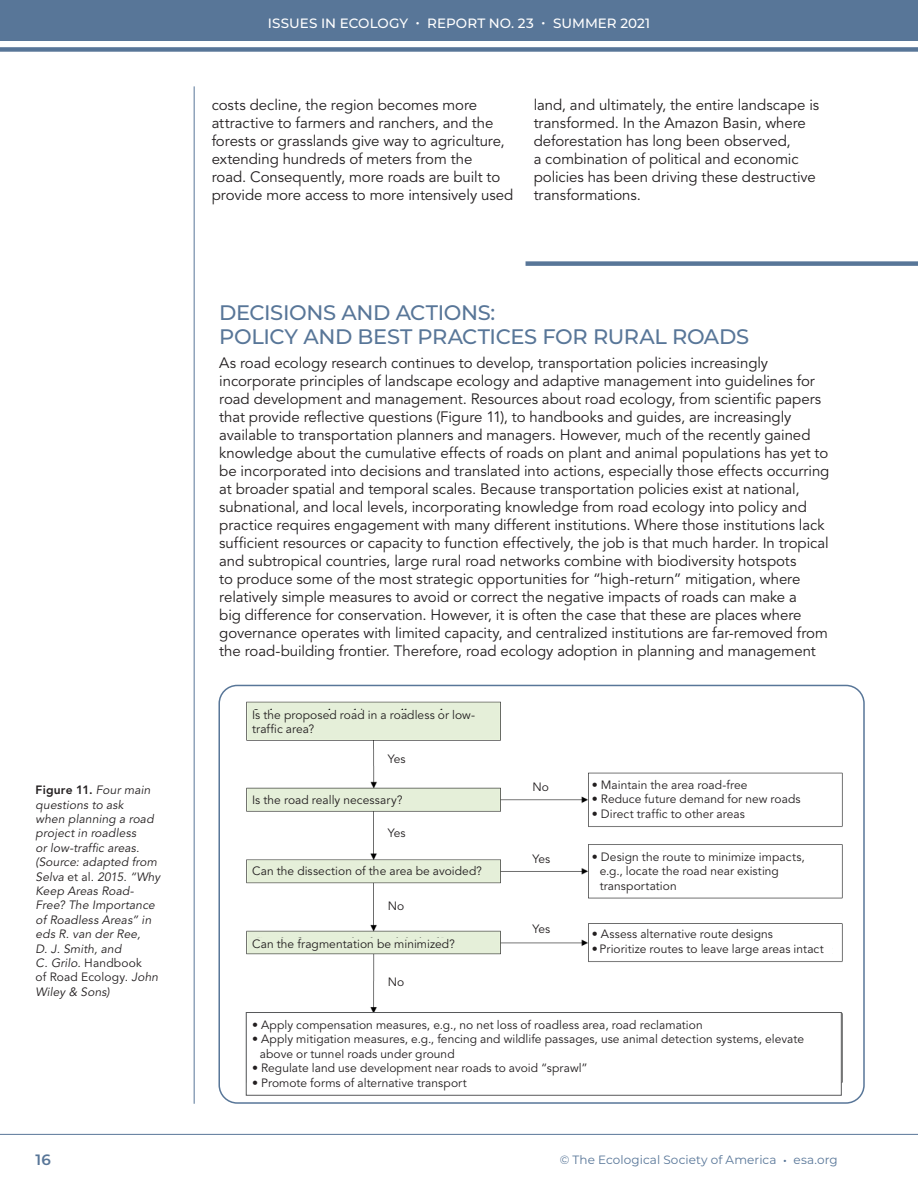
<style>
.page{position:relative;width:918px;height:1188px;background:#fff}
.page>*{position:absolute;margin:0;border:0;box-sizing:border-box;transform-origin:0 0}
.t1{font:500 21px "Montserrat";letter-spacing:-.015em;color:#587698}
.t2{font:15px/18px "Avenir LT Std";letter-spacing:-.005em;color:#231f20}
.t3{font:600 15px "Montserrat";color:#587698}
.t4{font:500 13.5px "Montserrat";letter-spacing:.005em;color:#fff}
.t5{font:12px/14.4px "Avenir LT Std";letter-spacing:.005em;color:#231f20}
.t6{font:italic 12px/14.4px "Avenir LT Std";letter-spacing:.01em;color:#231f20}
.t7{font:12px "Montserrat";letter-spacing:.005em;color:#587698}
.s1{font-weight:800;font-style:normal}
.s2{font-style:normal}
.s3{font-size:15px}
</style>
<div class="page">
<div style="left:0;top:0;width:918px;height:41px;background:#587698"></div>
<div style="left:0;top:47px;width:918px;height:5px;background:#587698"></div>
<hr style="left:0;top:1134px;width:918px;height:1px;background:#587698">
<img style="left:227px;top:688px;width:635px;height:404px">
<div style="left:218px;top:685px;width:647px;height:419px;border:2px solid #587698;border-radius:18px"></div>
<hr style="left:194px;top:86px;width:1px;height:1018px;background:#587698">
<div style="left:526px;top:261px;width:392px;height:5px;background:#587698"></div>
<div style="left:252px;top:710px;width:230px;height:25px;background:#e5efd9"></div>
<div style="left:252px;top:795px;width:230px;height:13px;background:#e5efd9"></div>
<div style="left:252px;top:866px;width:230px;height:13px;background:#e5efd9"></div>
<div style="left:252px;top:939px;width:230px;height:13px;background:#e5efd9"></div>
<div style="left:592px;top:780px;width:240px;height:44px;background:#fff"></div>
<div style="left:592px;top:852px;width:240px;height:42px;background:#fff"></div>
<div style="left:592px;top:929px;width:240px;height:31px;background:#fff"></div>
<div style="left:388px;top:754px;width:34px;height:13px;background:#fff"></div>
<div style="left:388px;top:828px;width:34px;height:13px;background:#fff"></div>
<div style="left:532px;top:854px;width:35px;height:13px;background:#fff"></div>
<div style="left:532px;top:924px;width:35px;height:13px;background:#fff"></div>
<div style="left:532px;top:782px;width:35px;height:13px;background:#fff"></div>
<div style="left:388px;top:901px;width:34px;height:13px;background:#fff"></div>
<div style="left:388px;top:977px;width:34px;height:13px;background:#fff"></div>
<div style="left:246px;top:1012px;width:596px;height:84px;background:#fff;border:1px solid #57585a"></div>
<p class="t4" style="left:268px;top:14px;width:384px">ISSUES IN ECOLOGY • REPORT NO. 23 • SUMMER 2021</p>
<p class="t2" style="left:212px;top:96px;width:303px">costs decline, the region becomes more attractive to farmers and ranchers, and the forests or grasslands give way to agriculture, extending hundreds of meters from the<br>road. Consequently, more roads are built to provide more access to more intensively used</p>
<p class="t2" style="left:534px;top:96px;width:287px">land, and ultimately, the entire landscape is transformed. In the Amazon Basin, where deforestation has long been observed,<br>a combination of political and economic policies has been driving these destructive transformations.</p>
<p class="t1" style="left:219px;top:298px;width:278px">DECISIONS AND ACTIONS:</p>
<p class="t1" style="left:219px;top:322px;width:531px">POLICY AND BEST PRACTICES FOR RURAL ROADS</p>
<p class="t2" style="left:219px;top:355px;width:612px">As road ecology research continues to develop, transportation policies increasingly incorporate principles of landscape ecology and adaptive management into guidelines for road development and management. Resources about road ecology, from scientific papers that provide reflective questions (Figure 11), to handbooks and guides, are increasingly available to transportation planners and managers. However, much of the recently gained knowledge about the cumulative effects of roads on plant and animal populations has yet to be incorporated into decisions and translated into actions, especially those effects occurring at broader spatial and temporal scales. Because transportation policies exist at national, subnational, and local levels, incorporating knowledge from road ecology into policy and practice requires engagement with many different institutions. Where those institutions lack sufficient resources or capacity to function effectively, the job is that much harder. In tropical and subtropical countries, large rural road networks combine with biodiversity hotspots<br>to produce some of the most strategic opportunities for “high-return” mitigation, where relatively simple measures to avoid or correct the negative impacts of roads can make a<br>big difference for conservation. However, it is often the case that these are places where governance operates with limited capacity, and centralized institutions are far-removed from the road-building frontier. Therefore, road ecology adoption in planning and management</p>
<p class="t5" style="left:252px;top:708px;width:224px">Is the proposed road in a roadless or low&shy;traffic area?</p>
<p class="t6" style="left:36px;top:783px;width:126px"><span class="s1">Figure 11.</span> Four main questions to ask<br>when planning a road project in roadless<br>or low-traffic areas. (Source: adapted from<br>Selva <span class="s2">et al.</span> 2015. “Why<br>Keep Areas Road-<br>Free? The Importance of Roadless Areas” in eds R. van der Ree,<br>D. J. Smith, and<br>C. Grilo. <span class="s2">Handbook<br>of Road Ecology.</span> John<br>Wiley &amp; Sons)</p>
<p class="t5" style="left:388px;top:752px;width:19px">Yes</p>
<p class="t5" style="left:252px;top:793px;width:152px">Is the road really necessary?</p>
<p class="t5" style="left:388px;top:826px;width:19px">Yes</p>
<p class="t5" style="left:252px;top:864px;width:232px">Can the dissection of the area be avoided?</p>
<p class="t5" style="left:388px;top:899px;width:18px">No</p>
<p class="t5" style="left:252px;top:937px;width:204px">Can the fragmentation be minimized?</p>
<p class="t5" style="left:532px;top:780px;width:18px">No</p>
<p class="t5" style="left:532px;top:852px;width:19px">Yes</p>
<p class="t5" style="left:532px;top:922px;width:19px">Yes</p>
<p class="t5" style="left:592px;top:778px;width:157px">• Maintain the area road-free</p>
<p class="t5" style="left:592px;top:792px;width:210px">• Reduce future demand for new roads</p>
<p class="t5" style="left:592px;top:807px;width:155px">• Direct traffic to other areas</p>
<p class="t5" style="left:600px;top:850px;width:207px;text-indent:-8px">• Design the route to minimize impacts, e.g., locate the road near existing transportation</p>
<p class="t5" style="left:592px;top:927px;width:183px">• Assess alternative route designs</p>
<p class="t5" style="left:592px;top:942px;width:234px">• Prioritize routes to leave large areas intact</p>
<p class="t5" style="left:388px;top:975px;width:18px">No</p>
<p class="t5" style="left:252px;top:1018px;width:452px">• Apply compensation measures, e.g., no net loss of roadless area, road reclamation</p>
<p class="t5" style="left:260px;top:1032px;width:546px;text-indent:-8px">• Apply mitigation measures, e.g., fencing and wildlife passages, use animal detection systems, elevate above or tunnel roads under ground</p>
<p class="t5" style="left:252px;top:1061px;width:337px">• Regulate land use development near roads to avoid “sprawl”</p>
<p class="t5" style="left:252px;top:1076px;width:216px">• Promote forms of alternative transport</p>
<p class="t3" style="left:36px;top:1149px;width:17px">16</p>
<p class="t7" style="left:560px;top:1151px;width:279px">© The Ecological Society of America <span class="s3">•</span> esa.org</p>
</div>
